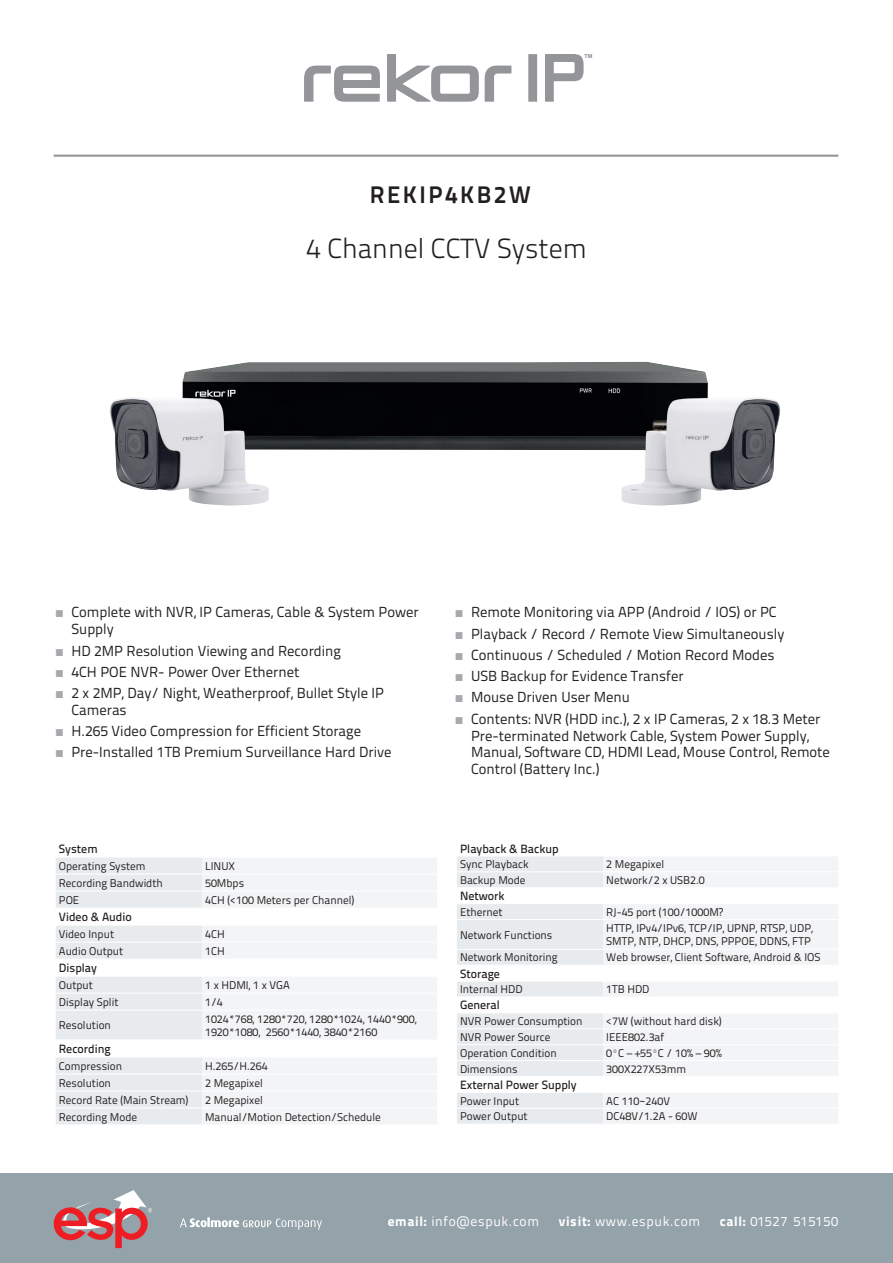
<style>
.page{position:relative;width:893px;height:1263px;background:#fff}
.page>*{position:absolute;margin:0;border:0;box-sizing:border-box;transform-origin:0 0}
.t1{font:300 27.75px "Titillium Text 22 L";color:#231f20}
.t2{font:700 24px "Titillium Text 22 L";letter-spacing:.1em;color:#231f20}
.t3{font:14.55px/21.3px "Titillium Text 22 L";color:#231f20}
.t4{font:13.5px "Titillium Text 22 L";letter-spacing:.05em;color:#fff}
.t5{font:500 12px "Titillium Text 22 L";color:#231f20}
.t6{font:11.25px/12.8px "Titillium Text 22 L";color:#231f20}
.s1{font-weight:800}
</style>
<div class="page">
<hr style="left:54px;top:155px;width:784px;height:2px;background:#939598">
<div style="left:0;top:1174px;width:893px;height:89px;background:#94a2aa"></div>
<svg style="left:180px;top:1217px;width:142px;height:12px"></svg>
<svg style="left:54px;top:1190px;width:98px;height:58px"></svg>
<svg style="left:304px;top:66px;width:76px;height:36px"></svg>
<svg style="left:387px;top:54px;width:92px;height:48px"></svg>
<svg style="left:485px;top:66px;width:26px;height:36px"></svg>
<div style="left:528px;top:54px;width:9px;height:48px;background:#939598"></div>
<svg style="left:545px;top:54px;width:47px;height:48px"></svg>
<svg style="left:56px;top:858px;width:146px;height:266px"></svg>
<svg style="left:202px;top:858px;width:235px;height:266px;fill:#f2f4f6"></svg>
<hr style="left:56px;top:874px;width:146px;height:1px;background:#fff">
<hr style="left:56px;top:891px;width:146px;height:1px;background:#fff">
<hr style="left:56px;top:942px;width:146px;height:1px;background:#fff">
<hr style="left:56px;top:993px;width:146px;height:1px;background:#fff">
<hr style="left:56px;top:1010px;width:146px;height:1px;background:#fff">
<hr style="left:56px;top:1073px;width:146px;height:1px;background:#fff">
<hr style="left:56px;top:1090px;width:146px;height:1px;background:#fff">
<hr style="left:56px;top:1107px;width:146px;height:1px;background:#fff">
<hr style="left:202px;top:874px;width:235px;height:1px;background:#fff">
<hr style="left:202px;top:891px;width:235px;height:1px;background:#fff">
<hr style="left:202px;top:942px;width:235px;height:1px;background:#fff">
<hr style="left:202px;top:993px;width:235px;height:1px;background:#fff">
<hr style="left:202px;top:1010px;width:235px;height:1px;background:#fff">
<hr style="left:202px;top:1073px;width:235px;height:1px;background:#fff">
<hr style="left:202px;top:1090px;width:235px;height:1px;background:#fff">
<hr style="left:202px;top:1107px;width:235px;height:1px;background:#fff">
<hr style="left:56px;top:908px;width:146px;height:1px;background:#fff">
<hr style="left:202px;top:908px;width:235px;height:1px;background:#fff">
<hr style="left:56px;top:925px;width:146px;height:1px;background:#fff">
<hr style="left:202px;top:925px;width:235px;height:1px;background:#fff">
<hr style="left:56px;top:959px;width:146px;height:1px;background:#fff">
<hr style="left:202px;top:959px;width:235px;height:1px;background:#fff">
<hr style="left:56px;top:976px;width:146px;height:1px;background:#fff">
<hr style="left:202px;top:976px;width:235px;height:1px;background:#fff">
<hr style="left:56px;top:1039px;width:146px;height:1px;background:#fff">
<hr style="left:202px;top:1039px;width:235px;height:1px;background:#fff">
<hr style="left:56px;top:1056px;width:146px;height:1px;background:#fff">
<hr style="left:202px;top:1056px;width:235px;height:1px;background:#fff">
<svg style="left:457px;top:856px;width:146px;height:268px"></svg>
<svg style="left:603px;top:857px;width:235px;height:266px;fill:#f2f4f6"></svg>
<hr style="left:457px;top:871px;width:146px;height:1px;background:#fff">
<hr style="left:457px;top:919px;width:146px;height:1px;background:#fff">
<hr style="left:457px;top:949px;width:146px;height:1px;background:#fff">
<hr style="left:457px;top:1028px;width:146px;height:1px;background:#fff">
<hr style="left:457px;top:1044px;width:146px;height:1px;background:#fff">
<hr style="left:457px;top:1060px;width:146px;height:1px;background:#fff">
<hr style="left:457px;top:1108px;width:146px;height:1px;background:#fff">
<hr style="left:603px;top:871px;width:235px;height:1px;background:#fff">
<hr style="left:603px;top:919px;width:235px;height:1px;background:#fff">
<hr style="left:603px;top:949px;width:235px;height:1px;background:#fff">
<hr style="left:603px;top:1028px;width:235px;height:1px;background:#fff">
<hr style="left:603px;top:1044px;width:235px;height:1px;background:#fff">
<hr style="left:603px;top:1060px;width:235px;height:1px;background:#fff">
<hr style="left:603px;top:1108px;width:235px;height:1px;background:#fff">
<hr style="left:457px;top:887px;width:146px;height:1px;background:#fff">
<hr style="left:603px;top:887px;width:235px;height:1px;background:#fff">
<hr style="left:457px;top:903px;width:146px;height:1px;background:#fff">
<hr style="left:603px;top:903px;width:235px;height:1px;background:#fff">
<hr style="left:457px;top:965px;width:146px;height:1px;background:#fff">
<hr style="left:603px;top:965px;width:235px;height:1px;background:#fff">
<hr style="left:457px;top:981px;width:146px;height:1px;background:#fff">
<hr style="left:603px;top:981px;width:235px;height:1px;background:#fff">
<hr style="left:457px;top:996px;width:146px;height:1px;background:#fff">
<hr style="left:603px;top:996px;width:235px;height:1px;background:#fff">
<hr style="left:457px;top:1012px;width:146px;height:1px;background:#fff">
<hr style="left:603px;top:1012px;width:235px;height:1px;background:#fff">
<hr style="left:457px;top:1076px;width:146px;height:1px;background:#fff">
<hr style="left:603px;top:1076px;width:235px;height:1px;background:#fff">
<hr style="left:457px;top:1092px;width:146px;height:1px;background:#fff">
<hr style="left:603px;top:1092px;width:235px;height:1px;background:#fff">
<img style="left:110px;top:362px;width:671px;height:143px">
<h2 class="t2" style="left:370px;top:176px;width:163px">REKIP4KB2W</h2>
<h1 class="t1" style="left:306px;top:228px;width:282px">4 Channel CCTV System</h1>
<p class="t3" style="left:71px;top:603px;width:349px;line-height:16.8px">Complete with NVR, IP Cameras, Cable &amp; System Power<br>Supply</p>
<p class="t3" style="left:71px;top:639px;width:314px">HD 2MP Resolution Viewing and Recording<br>4CH POE NVR- Power Over Ethernet<br>2 x 2MP, Day/ Night, Weatherproof, Bullet Style IP</p>
<p class="t3" style="left:71px;top:698px;width:322px">Cameras<br>H.265 Video Compression for Efficient Storage<br>Pre-Installed 1TB Premium Surveillance Hard Drive</p>
<p class="t5" style="left:59px;top:840px;width:40px">System</p>
<p class="t6" style="left:59px;top:859px;width:88px">Operating System</p>
<p class="t6" style="left:205px;top:859px;width:31px">LINUX</p>
<p class="t6" style="left:59px;top:876px;width:105px">Recording Bandwidth</p>
<p class="t6" style="left:205px;top:876px;width:41px">50Mbps</p>
<p class="t6" style="left:59px;top:893px;width:22px">POE</p>
<p class="t6" style="left:205px;top:893px;width:151px">4CH (&lt;100 Meters per Channel)</p>
<p class="t5" style="left:59px;top:908px;width:74px">Video &amp; Audio</p>
<p class="t6" style="left:59px;top:927px;width:57px">Video Input</p>
<p class="t6" style="left:205px;top:927px;width:21px">4CH</p>
<p class="t6" style="left:59px;top:944px;width:66px">Audio Output</p>
<p class="t6" style="left:205px;top:944px;width:21px">1CH</p>
<p class="t5" style="left:59px;top:959px;width:40px">Display</p>
<p class="t6" style="left:59px;top:978px;width:36px">Output</p>
<p class="t6" style="left:205px;top:978px;width:86px">1 x HDMI, 1 x VGA</p>
<p class="t6" style="left:59px;top:995px;width:61px">Display Split</p>
<p class="t6" style="left:205px;top:995px;width:19px">1/4</p>
<p class="t6" style="left:59px;top:1018px;width:54px">Resolution</p>
<p class="t6" style="left:205px;top:1012px;width:213px">1024*768, 1280*720, 1280*1024, 1440*900,<br>1920*1080, 2560*1440, 3840*2160</p>
<p class="t5" style="left:59px;top:1040px;width:53px">Recording</p>
<p class="t6" style="left:59px;top:1059px;width:65px">Compression</p>
<p class="t6" style="left:205px;top:1059px;width:64px">H.265/H.264</p>
<p class="t6" style="left:59px;top:1076px;width:54px">Resolution</p>
<p class="t6" style="left:205px;top:1076px;width:59px">2 Megapixel</p>
<p class="t6" style="left:59px;top:1093px;width:131px">Record Rate (Main Stream)</p>
<p class="t6" style="left:205px;top:1093px;width:59px">2 Megapixel</p>
<p class="t6" style="left:59px;top:1110px;width:80px">Recording Mode</p>
<p class="t6" style="left:205px;top:1110px;width:177px">Manual/Motion Detection/Schedule</p>
<p class="t3" style="left:471px;top:601px;width:351px">Remote Monitoring via APP (Android / IOS) or PC Playback / Record / Remote View Simultaneously Continuous / Scheduled / Motion Record Modes<br>USB Backup for Evidence Transfer<br>Mouse Driven User Menu<br>Contents: NVR (HDD inc.), 2 x IP Cameras, 2 x 18.3 Meter</p>
<p class="t3" style="left:471px;top:726px;width:360px;line-height:16.8px">Pre-terminated Network Cable, System Power Supply,<br>Manual, Software CD, HDMI Lead, Mouse Control, Remote<br>Control (Battery Inc.)</p>
<p class="t5" style="left:460px;top:839px;width:100px">Playback &amp; Backup</p>
<p class="t6" style="left:460px;top:857px;width:70px">Sync Playback</p>
<p class="t6" style="left:606px;top:857px;width:59px">2 Megapixel</p>
<p class="t6" style="left:460px;top:873px;width:67px">Backup Mode</p>
<p class="t6" style="left:606px;top:873px;width:100px">Network/2 x USB2.0</p>
<p class="t5" style="left:460px;top:887px;width:46px">Network</p>
<p class="t6" style="left:460px;top:905px;width:44px">Ethernet</p>
<p class="t6" style="left:606px;top:905px;width:118px">RJ-45 port (100/1000M?</p>
<p class="t6" style="left:460px;top:928px;width:94px">Network Functions</p>
<p class="t6" style="left:606px;top:921px;width:208px">HTTP, IPv4/IPv6, TCP/IP, UPNP, RTSP, UDP,<br>SMTP, NTP, DHCP, DNS, PPPOE, DDNS, FTP</p>
<p class="t6" style="left:460px;top:950px;width:99px">Network Monitoring</p>
<p class="t6" style="left:606px;top:950px;width:216px">Web browser, Client Software, Android &amp; IOS</p>
<p class="t5" style="left:460px;top:964px;width:41px">Storage</p>
<p class="t6" style="left:460px;top:982px;width:64px">Internal HDD</p>
<p class="t6" style="left:606px;top:982px;width:45px">1TB HDD</p>
<p class="t5" style="left:460px;top:996px;width:41px">General</p>
<p class="t6" style="left:460px;top:1014px;width:124px">NVR Power Consumption</p>
<p class="t6" style="left:606px;top:1014px;width:117px">&lt;7W (without hard disk)</p>
<p class="t6" style="left:460px;top:1030px;width:92px">NVR Power Source</p>
<p class="t6" style="left:606px;top:1030px;width:59px">IEEE802.3af</p>
<p class="t6" style="left:460px;top:1046px;width:98px">Operation Condition</p>
<p class="t6" style="left:606px;top:1046px;width:117px">0ºC – +55ºC / 10% – 90%</p>
<p class="t6" style="left:460px;top:1062px;width:59px">Dimensions</p>
<p class="t6" style="left:606px;top:1062px;width:81px">300X227X53mm</p>
<p class="t5" style="left:460px;top:1076px;width:118px">External Power Supply</p>
<p class="t6" style="left:460px;top:1093px;width:61px">Power Input</p>
<p class="t6" style="left:606px;top:1093px;width:65px">AC 110~240V</p>
<p class="t6" style="left:460px;top:1109px;width:69px">Power Output</p>
<p class="t6" style="left:606px;top:1109px;width:93px">DC48V/1.2A - 60W</p>
<p class="t4" style="left:388px;top:1212px;width:153px"><span class="s1">email:</span> info@espuk.com</p>
<p class="t4" style="left:559px;top:1212px;width:143px"><span class="s1">visit:</span> www.espuk.com</p>
<p class="t4" style="left:720px;top:1212px;width:120px"><span class="s1">call:</span> 01527 515150</p>
</div>
